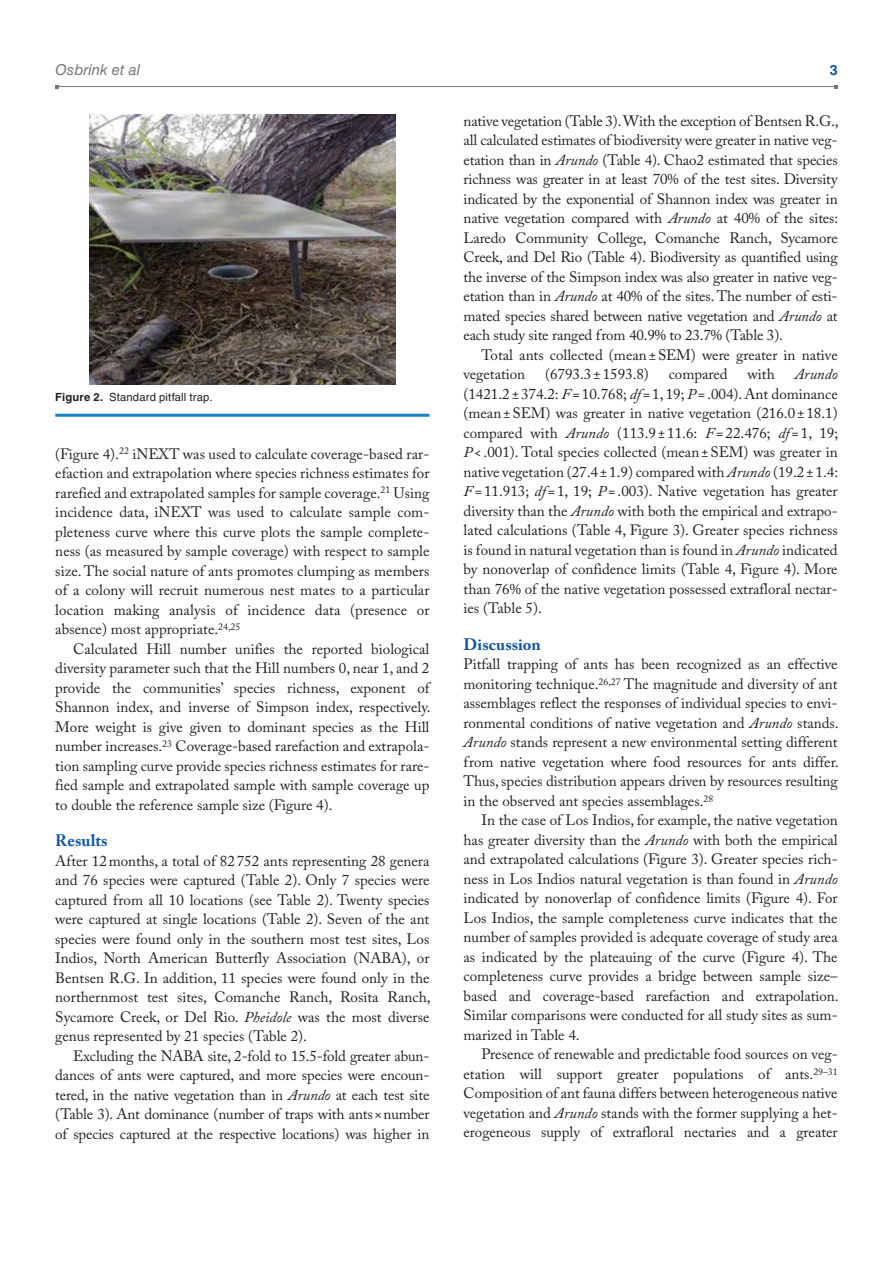
<style>
.page{position:relative;width:893px;height:1263px;background:#fff}
.page>*{position:absolute;margin:0;border:0;box-sizing:border-box;transform-origin:0 0}
.t1{font:700 16.5px "Adobe Caslon Pro";letter-spacing:.005em;color:#1055a4}
.t2{font:15px/19.5px "Adobe Caslon Pro";color:#231f20;text-align:justify}
.t3{font:italic 15px "Helvetica LT Std";color:#76787b}
.t4{font:700 14.25px "Helvetica LT Std";color:#1055a4}
.t5{font:11.25px "Helvetica LT Std";letter-spacing:.015em;color:#231f20}
.s1{font-weight:700}
.s2{font-style:italic}
</style>
<div class="page">
<hr style="left:57px;top:86px;width:779px;height:1px;background:#76787b">
<hr style="left:55px;top:414px;width:374px;height:3px;background:#1582c5">
<img style="left:89px;top:115px;width:306px;height:269px">
<p class="t3" style="left:55px;top:61px;width:87px">Osbrink et al</p>
<p class="t4" style="left:830px;top:61px;width:9px">3</p>
<p class="t5" style="left:55px;top:390px;width:159px"><span class="s1">Figure 2.</span> Standard pitfall trap.</p>
<p class="t2" style="left:55px;top:444px;width:376px">(Figure 4).<sup>22</sup> iNEXT was used to calculate coverage-based rar&shy;efaction and extrapolation where species richness estimates for rarefied and extrapolated samples for sample coverage.<sup>21</sup> Using incidence data, iNEXT was used to calculate sample com&shy;pleteness curve where this curve plots the sample complete&shy;ness (as measured by sample coverage) with respect to sample size. The social nature of ants promotes clumping as members of a colony will recruit numerous nest mates to a particular location making analysis of incidence data (presence or absence) most appropriate.<sup>24,25</sup></p>
<p class="t2" style="left:55px;top:639px;width:377px;text-indent:18px">Calculated Hill number unifies the reported biological diversity parameter such that the Hill numbers 0, near 1, and 2 provide the communities’ species richness, exponent of Shannon index, and inverse of Simpson index, respectively.<br>More weight is give given to dominant species as the Hill number increases.<sup>23</sup> Coverage-based rarefaction and extrapola&shy;tion sampling curve provide species richness estimates for rare&shy;fied sample and extrapolated sample with sample coverage up to double the reference sample size (Figure 4).</p>
<p class="t1" style="left:55px;top:831px;width:54px">Results</p>
<p class="t2" style="left:55px;top:851px;width:377px">After 12months, a total of 82752 ants representing 28 genera and 76 species were captured (Table 2). Only 7 species were captured from all 10 locations (see Table 2). Twenty species were captured at single locations (Table 2). Seven of the ant species were found only in the southern most test sites, Los Indios, North American Butterfly Association (NABA), or Bentsen R.G. In addition, 11 species were found only in the northernmost test sites, Comanche Ranch, Rosita Ranch, Sycamore Creek, or Del Rio. <span class="s2">Pheidole</span> was the most diverse genus represented by 21 species (Table 2).</p>
<p class="t2" style="left:55px;top:1046px;width:376px;text-indent:18px">Excluding the NABA site, 2-fold to 15.5-fold greater abun&shy;dances of ants were captured, and more species were encoun&shy;tered, in the native vegetation than in <span class="s2">Arundo</span> at each test site (Table 3). Ant dominance (number of traps with ants×number of species captured at the respective locations) was higher in</p>
<p class="t2" style="left:463px;top:111px;width:377px">native vegetation (Table 3). With the exception of Bentsen R.G., all calculated estimates of biodiversity were greater in native veg&shy;etation than in <span class="s2">Arundo</span> (Table 4). Chao2 estimated that species richness was greater in at least 70% of the test sites. Diversity indicated by the exponential of Shannon index was greater in native vegetation compared with <span class="s2">Arundo</span> at 40% of the sites:<br>Laredo Community College, Comanche Ranch, Sycamore Creek, and Del Rio (Table 4). Biodiversity as quantified using the inverse of the Simpson index was also greater in native veg&shy;etation than in <span class="s2">Arundo</span> at 40% of the sites. The number of esti&shy;mated species shared between native vegetation and <span class="s2">Arundo</span> at each study site ranged from 40.9% to 23.7% (Table 3).</p>
<p class="t2" style="left:463px;top:345px;width:376px;text-indent:18px">Total ants collected (mean±SEM) were greater in native vegetation</p>
<p class="t2" style="left:545px;top:364px;width:105px">(6793.3±1593.8)</p>
<p class="t2" style="left:669px;top:364px;width:60px">compared</p>
<p class="t2" style="left:748px;top:364px;width:29px">with</p>
<p class="t2" style="left:463px;top:364px;width:376px;text-indent:331px"><span class="s2">Arundo </span>(1421.2 ±374.2: <span class="s2">F</span>=10.768; <span class="s2">df</span> = 1, 19; <span class="s2">P</span>= .004). Ant dominance (mean±SEM) was greater in native vegetation (216.0± 18.1) compared with <span class="s2">Arundo</span> (113.9±11.6: <span class="s2">F</span>=22.476; <span class="s2">df</span>=1, 19; <span class="s2">P</span>&lt;.001). Total species collected (mean±SEM) was greater in native vegetation (27.4± 1.9) compared with <span class="s2">Arundo</span> (19.2±1.4:<br><span class="s2">F</span>=11.913; <span class="s2">df</span>=1, 19; <span class="s2">P</span>=.003). Native vegetation has greater diversity than the <span class="s2">Arundo</span> with both the empirical and extrapo&shy;lated calculations (Table 4, Figure 3). Greater species richness is found in natural vegetation than is found in <span class="s2">Arundo</span> indicated by nonoverlap of confidence limits (Table 4, Figure 4). More than 76% of the native vegetation possessed extrafloral nectar&shy;ies (Table 5).</p>
<p class="t1" style="left:463px;top:634px;width:79px">Discussion</p>
<p class="t2" style="left:463px;top:654px;width:377px">Pitfall trapping of ants has been recognized as an effective monitoring technique.<sup>26,27</sup> The magnitude and diversity of ant assemblages reflect the responses of individual species to envi&shy;ronmental conditions of native vegetation and <span class="s2">Arundo</span> stands.<br><span class="s2">Arundo</span> stands represent a new environmental setting different from native vegetation where food resources for ants differ.<br>Thus, species distribution appears driven by resources resulting in the observed ant species assemblages.<sup>28</sup></p>
<p class="t2" style="left:463px;top:810px;width:377px;text-indent:18px">In the case of Los Indios, for example, the native vegetation has greater diversity than the <span class="s2">Arundo</span> with both the empirical and extrapolated calculations (Figure 3). Greater species rich&shy;ness in Los Indios natural vegetation is than found in <span class="s2">Arundo </span>indicated by nonoverlap of confidence limits (Figure 4). For Los Indios, the sample completeness curve indicates that the number of samples provided is adequate coverage of study area as indicated by the plateauing of the curve (Figure 4). The completeness curve provides a bridge between sample size– based and coverage-based rarefaction and extrapolation.<br>Similar comparisons were conducted for all study sites as sum&shy;marized in Table 4.</p>
<p class="t2" style="left:463px;top:1044px;width:376px;text-indent:18px">Presence of renewable and predictable food sources on veg&shy;etation will support greater populations of ants.<sup>29–31<br></sup>Composition of ant fauna differs between heterogeneous native vegetation and <span class="s2">Arundo</span> stands with the former supplying a het&shy;erogeneous supply of extrafloral nectaries and a greater</p>
</div>
